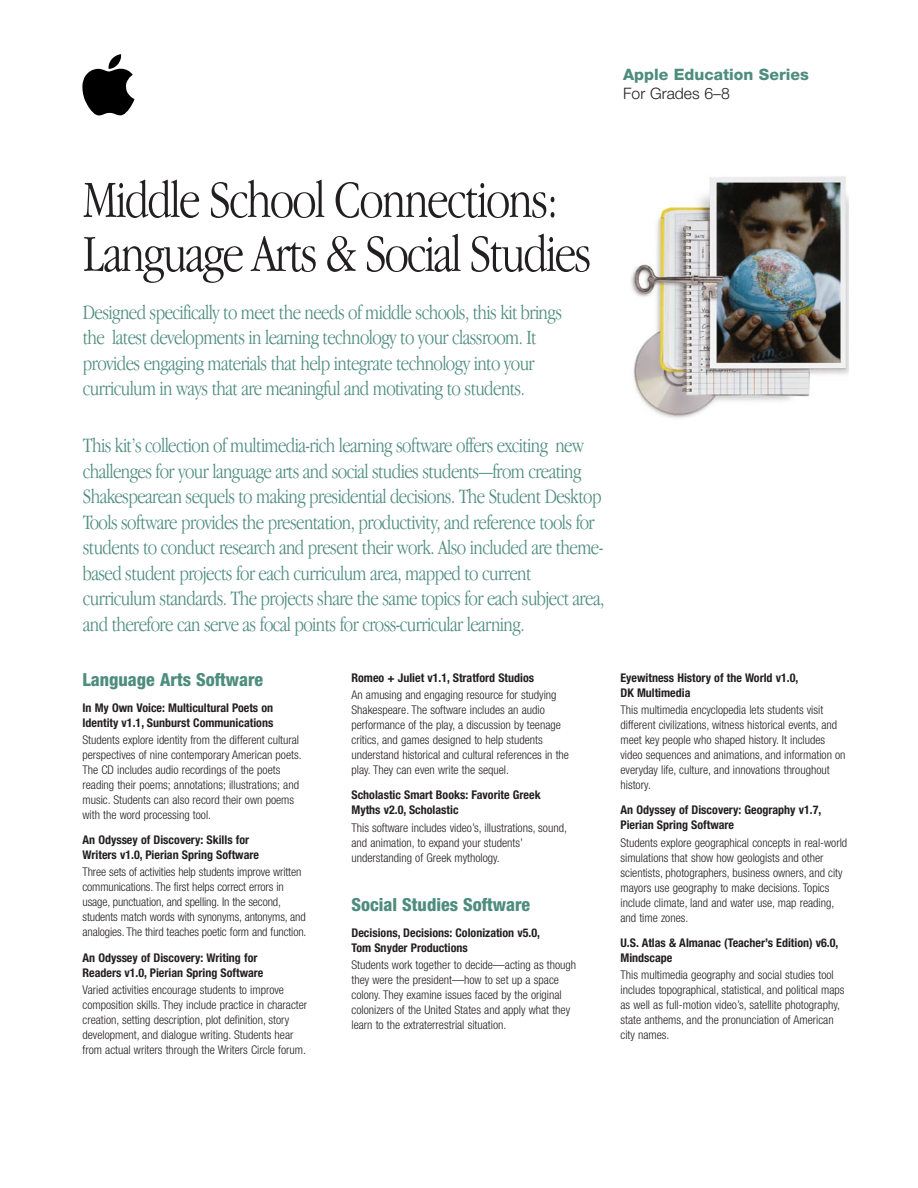
<style>
.page{position:relative;width:918px;height:1188px;background:#fff}
.page>*{position:absolute;margin:0;border:0;box-sizing:border-box;transform-origin:0 0}
.t1{font:300 54px/54px "Apple Garamond";letter-spacing:-.03em;color:#231f20}
.t2{font:300 21px/25.5px "Apple Garamond";letter-spacing:-.03em;color:#4e8d7e}
.t3{font:800 condensed 18px "Helvetica Neue";color:#4e8d7e}
.t4{font:800 15.75px "Helvetica Neue";color:#4e8d7e}
.t5{font:300 15.75px "Helvetica Neue";color:#231f20}
.t6{font:300 condensed 12px/15px "Helvetica Neue";color:#231f20}
.t7{font:700 condensed 12px/15px "Helvetica Neue";color:#231f20}
</style>
<div class="page">
<img style="left:631px;top:176px;width:217px;height:242px">
<svg style="left:82px;top:54px;width:53px;height:62px"></svg>
<h3 class="t4" style="left:623px;top:69px;width:187px">Apple Education Series</h3>
<h3 class="t5" style="left:623px;top:88px;width:108px">For Grades 6–8</h3>
<h1 class="t1" style="left:83px;top:177px;width:510px">Middle School Connections:<br>Language Arts &amp; Social Studies</h1>
<p class="t2" style="left:83px;top:301px;width:481px">Designed specifically to meet the needs of middle schools, this kit brings the latest developments in learning technology to your classroom. It provides engaging materials that help integrate technology into your curriculum in ways that are meaningful and motivating to students.</p>
<p class="t2" style="left:83px;top:435px;width:523px">This kit’s collection of multimedia-rich learning software offers exciting new challenges for your language arts and social studies students—from creating Shakespearean sequels to making presidential decisions. The Student Desktop Tools software provides the presentation, productivity, and reference tools for students to conduct research and present their work. Also included are theme&shy;based student projects for each curriculum area, mapped to current curriculum standards. The projects share the same topics for each subject area, and therefore can serve as focal points for cross-curricular learning.</p>
<h3 class="t3" style="left:82px;top:673px;width:182px">Language Arts Software</h3>
<p class="t7" style="left:82px;top:701px;width:192px">In My Own Voice: Multicultural Poets on<br>Identity v1.1, Sunburst Communications</p>
<p class="t6" style="left:82px;top:733px;width:221px">Students explore identity from the different cultural perspectives of nine contemporary American poets.<br>The CD includes audio recordings of the poets reading their poems; annotations; illustrations; and music. Students can also record their own poems with the word processing tool.</p>
<p class="t7" style="left:82px;top:834px;width:178px">An Odyssey of Discovery: Skills for<br>Writers v1.0, Pierian Spring Software</p>
<p class="t6" style="left:82px;top:866px;width:225px">Three sets of activities help students improve written communications. The first helps correct errors in usage, punctuation, and spelling. In the second, students match words with synonyms, antonyms, and analogies. The third teaches poetic form and function.</p>
<p class="t7" style="left:82px;top:951px;width:182px">An Odyssey of Discovery: Writing for<br>Readers v1.0, Pierian Spring Software</p>
<p class="t6" style="left:82px;top:983px;width:226px">Varied activities encourage students to improve composition skills. They include practice in character creation, setting description, plot definition, story development, and dialogue writing. Students hear from actual writers through the Writers Circle forum.</p>
<p class="t7" style="left:351px;top:671px;width:184px">Romeo + Juliet v1.1, Stratford Studios</p>
<p class="t6" style="left:351px;top:688px;width:219px">An amusing and engaging resource for studying Shakespeare. The software includes an audio performance of the play, a discussion by teenage critics, and games designed to help students understand historical and cultural references in the play. They can even write the sequel.</p>
<p class="t7" style="left:351px;top:789px;width:191px">Scholastic Smart Books: Favorite Greek<br>Myths v2.0, Scholastic</p>
<p class="t6" style="left:351px;top:821px;width:217px">This software includes video’s, illustrations, sound, and animation, to expand your students’ understanding of Greek mythology.</p>
<h3 class="t3" style="left:351px;top:898px;width:180px">Social Studies Software</h3>
<p class="t7" style="left:351px;top:926px;width:190px">Decisions, Decisions: Colonization v5.0,<br>Tom Snyder Productions</p>
<p class="t6" style="left:351px;top:958px;width:226px">Students work together to decide—acting as though they were the president—how to set up a space colony. They examine issues faced by the original colonizers of the United States and apply what they learn to the extraterrestrial situation.</p>
<p class="t7" style="left:621px;top:671px;width:179px">Eyewitness History of the World v1.0,<br>DK Multimedia</p>
<p class="t6" style="left:621px;top:703px;width:227px">This multimedia encyclopedia lets students visit different civilizations, witness historical events, and meet key people who shaped history. It includes video sequences and animations, and information on everyday life, culture, and innovations throughout history.</p>
<p class="t7" style="left:621px;top:804px;width:202px">An Odyssey of Discovery: Geography v1.7,<br>Pierian Spring Software</p>
<p class="t6" style="left:621px;top:836px;width:228px">Students explore geographical concepts in real-world simulations that show how geologists and other scientists, photographers, business owners, and city mayors use geography to make decisions. Topics include climate, land and water use, map reading, and time zones.</p>
<p class="t7" style="left:621px;top:936px;width:219px">U.S. Atlas &amp; Almanac (Teacher’s Edition) v6.0,<br>Mindscape</p>
<p class="t6" style="left:621px;top:969px;width:226px">This multimedia geography and social studies tool includes topographical, statistical, and political maps as well as full-motion video’s, satellite photography, state anthems, and the pronunciation of American city names.</p>
</div>
